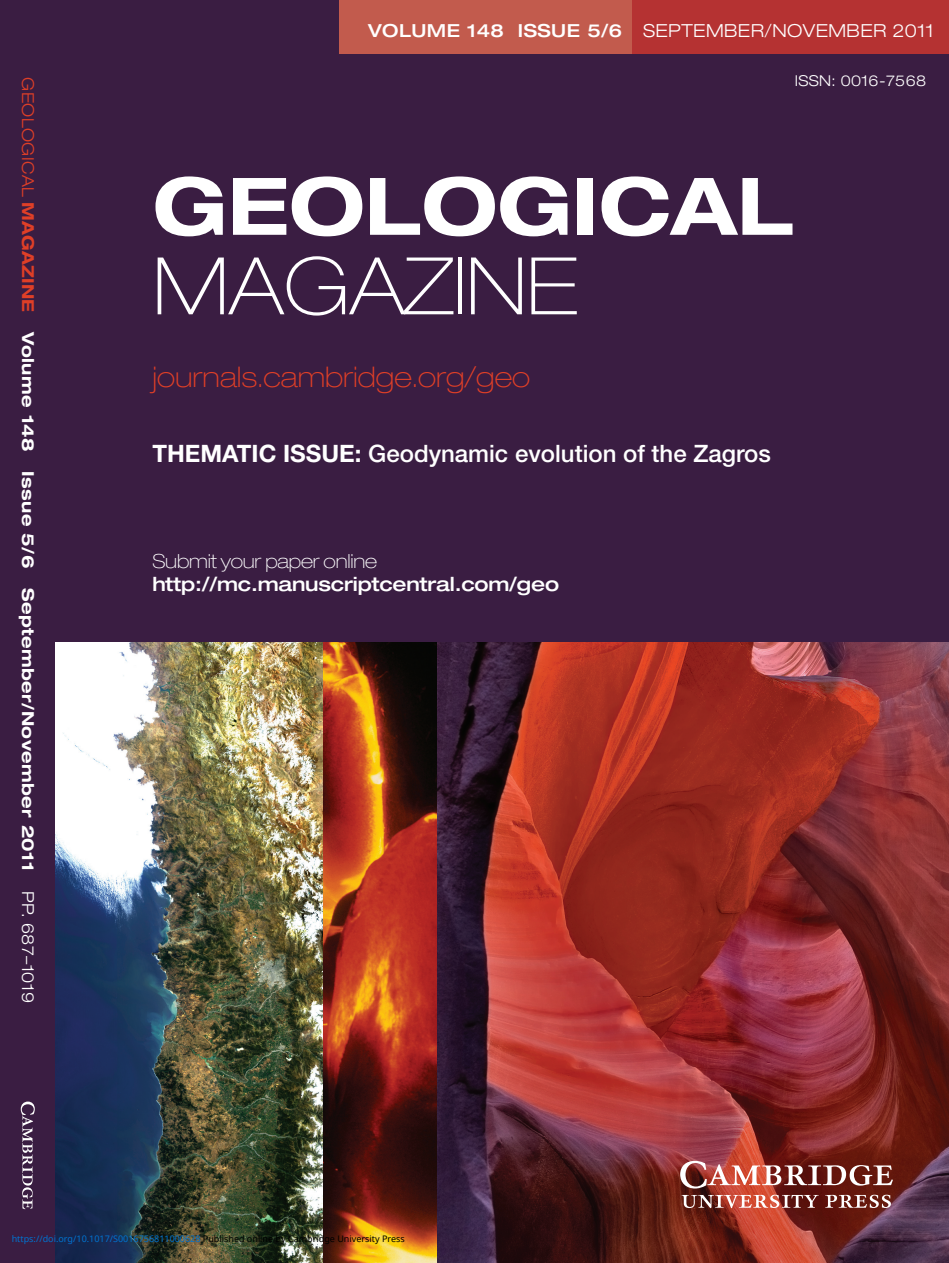
<style>
.page{position:relative;width:949px;height:1263px;background:#fff}
.page>*{position:absolute;margin:0;border:0;box-sizing:border-box;transform-origin:0 0}
.t1{font:700 expanded 79.5px "Helvetica Neue";color:#fff}
.t2{font:100 expanded 79.5px "Helvetica Neue";color:#fff}
.t3{font:100 expanded 28.5px "Helvetica Neue";color:#df3f27}
.t4{font:500 24px "Helvetica Neue";color:#fff}
.t5{font:500 expanded 19.5px "Helvetica Neue";letter-spacing:-.01em;color:#fff}
.t6{font:100 expanded 19.5px "Helvetica Neue";letter-spacing:-.01em;color:#fff}
.t7{font:300 expanded 18px "Helvetica Neue";letter-spacing:.025em;color:#fff}
.t8{font:700 expanded 16.5px "Helvetica Neue";letter-spacing:.025em;color:#fff}
.t9{font:300 expanded 15px "Helvetica Neue";letter-spacing:.025em;color:#fff}
.t10{font:9px "Noto Sans";color:#0172cf}
.s1{font-weight:300;color:#df3f27}
.s2{color:#df3f27}
.s3{font-weight:300}
.s4{font-weight:500}
.s5{font-weight:700}
.s6{color:#000}
</style>
<div class="page">
<div style="left:0;top:0;width:948px;height:1263px;background:#3a1d42"></div>
<hr style="left:0;top:1114px;width:1px;height:149px;background:#b53232">
<svg style="left:21px;top:1101px;width:14px;height:108px"></svg>
<img style="left:436px;top:642px;width:512px;height:621px">
<img style="left:322px;top:642px;width:114px;height:621px">
<img style="left:55px;top:642px;width:267px;height:621px">
<img style="left:680px;top:1161px;width:212px;height:27px">
<svg style="left:681px;top:1195px;width:137px;height:13px;background:#af6e65"></svg>
<svg style="left:825px;top:1195px;width:65px;height:13px"></svg>
<div style="left:339px;top:0;width:433px;height:54px;background:#c25b4d"></div>
<div style="left:632px;top:0;width:316px;height:54px;background:#b53232"></div>
<h3 class="t8" style="left:34px;top:77px;width:927px;rotate:90deg"><span class="s1">GEOLOGICAL</span> <span class="s2">MAGAZINE</span> Volume 148 Issue 5/6 September/November 2011 <span class="s3">PP. 687–1019</span></h3>
<h3 class="t7" style="left:368px;top:24px;width:567px"><span class="s4">VOLUME 148 ISSUE 5/6</span> SEPTEMBER/NOVEMBER 2011</h3>
<h3 class="t9" style="left:794px;top:75px;width:133px">ISSN: 0016-7568</h3>
<h1 class="t1" style="left:152px;top:178px;width:643px">GEOLOGICAL</h1>
<h1 class="t2" style="left:152px;top:257px;width:427px">MAGAZINE</h1>
<h2 class="t3" style="left:152px;top:366px;width:379px">journals.cambridge.org/geo</h2>
<h3 class="t4" style="left:152px;top:445px;width:619px"><span class="s5">THEMATIC ISSUE:</span> Geodynamic evolution of the Zagros</h3>
<h3 class="t6" style="left:152px;top:553px;width:226px">Submit your paper online</h3>
<h3 class="t5" style="left:152px;top:577px;width:408px">http://mc.manuscriptcentral.com/geo</h3>
<p class="t10" style="left:12px;top:1232px;width:394px">https://doi.org/10.1017/S0016756811000628 <span class="s6">Published online by Cambridge University Press</span></p>
</div>
